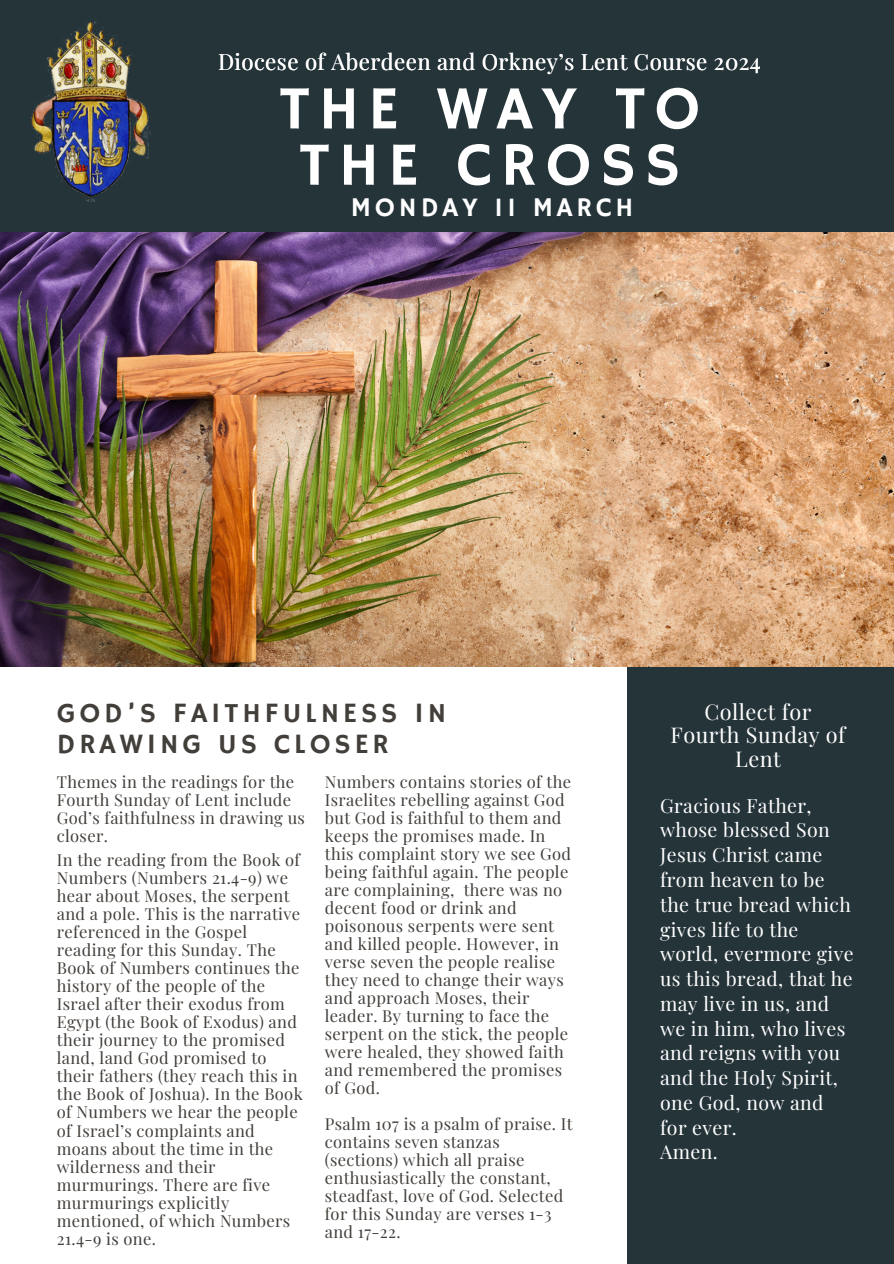
<style>
.page{position:relative;width:894px;height:1264px;background:#fff}
.page>*{position:absolute;margin:0;border:0;box-sizing:border-box;transform-origin:0 0}
.t1{font:61.5px/56.2px "Hammersmith One";letter-spacing:.14em;color:#fff;text-align:center}
.t2{font:27.9px/30.3px "Hammersmith One";letter-spacing:.14em;color:#423e3a}
.t3{font:27px "Hammersmith One";letter-spacing:.14em;color:#fff}
.t4{font:22.2px "Playfair Display";letter-spacing:.02em;color:#fff}
.t5{font:21.6px/23.7px "Playfair Display";letter-spacing:.02em;color:#fff;text-align:center}
.t6{font:19.5px/24.8px "Playfair Display";letter-spacing:.02em;color:#fff}
.t7{font:16.5px/18px "Playfair Display";letter-spacing:.02em;color:#423e3a}
</style>
<div class="page">
<div style="left:627px;top:634px;width:266px;height:629px;background:#253439"></div>
<img style="left:0;top:232px;width:893px;height:434px">
<div style="left:0;top:0;width:893px;height:232px;background:#253439"></div>
<img style="left:31px;top:21px;width:120px;height:180px">
<h2 class="t4" style="left:218px;top:46px;width:544px">Diocese of Aberdeen and Orkney’s Lent Course 2024</h2>
<p class="t1" style="left:279px;top:83px;width:422px">THE WAY TO<br>THE CROSS</p>
<p class="t3" style="left:351px;top:192px;width:284px">MONDAY 11 MARCH</p>
<h1 class="t2" style="left:57px;top:699px;width:391px">GOD’S FAITHFULNESS IN<br>DRAWING US CLOSER</h1>
<p class="t7" style="left:325px;top:772px;width:248px">Numbers contains stories of the<br>Israelites rebelling against God but God is faithful to them and keeps the promises made. In this complaint story we see God being faithful again. The people are complaining, there was no decent food or drink and poisonous serpents were sent and killed people. However, in verse seven the people realise they need to change their ways and approach Moses, their leader. By turning to face the serpent on the stick, the people were healed, they showed faith and remembered the promises of God.</p>
<h2 class="t7" style="left:325px;top:1114px;width:249px">Psalm 107 is a psalm of praise. It contains seven stanzas (sections) which all praise enthusiastically the constant, steadfast, love of God. Selected for this Sunday are verses 1-3 and 17-22.</h2>
<h3 class="t7" style="left:57px;top:772px;width:249px">Themes in the readings for the<br>Fourth Sunday of Lent include<br>God’s faithfulness in drawing us closer.</h3>
<h1 class="t7" style="left:57px;top:850px;width:247px">In the reading from the Book of<br>Numbers (Numbers 21.4-9) we hear about Moses, the serpent and a pole. This is the narrative referenced in the Gospel reading for this Sunday. The<br>Book of Numbers continues the history of the people of the<br>Israel after their exodus from<br>Egypt (the Book of Exodus) and their journey to the promised land, land God promised to their fathers (they reach this in the Book of Joshua). In the Book of Numbers we hear the people of Israel’s complaints and moans about the time in the wilderness and their murmurings. There are five murmurings explicitly mentioned, of which Numbers<br>21.4-9 is one.</h1>
<p class="t5" style="left:670px;top:699px;width:176px">Collect for<br>Fourth Sunday of<br>Lent</p>
<p class="t6" style="left:660px;top:792px;width:195px">Gracious Father, whose blessed Son<br>Jesus Christ came from heaven to be the true bread which gives life to the world, evermore give us this bread, that he may live in us, and we in him, who lives and reigns with you and the Holy Spirit, one God, now and for ever.<br>Amen.</p>
</div>
